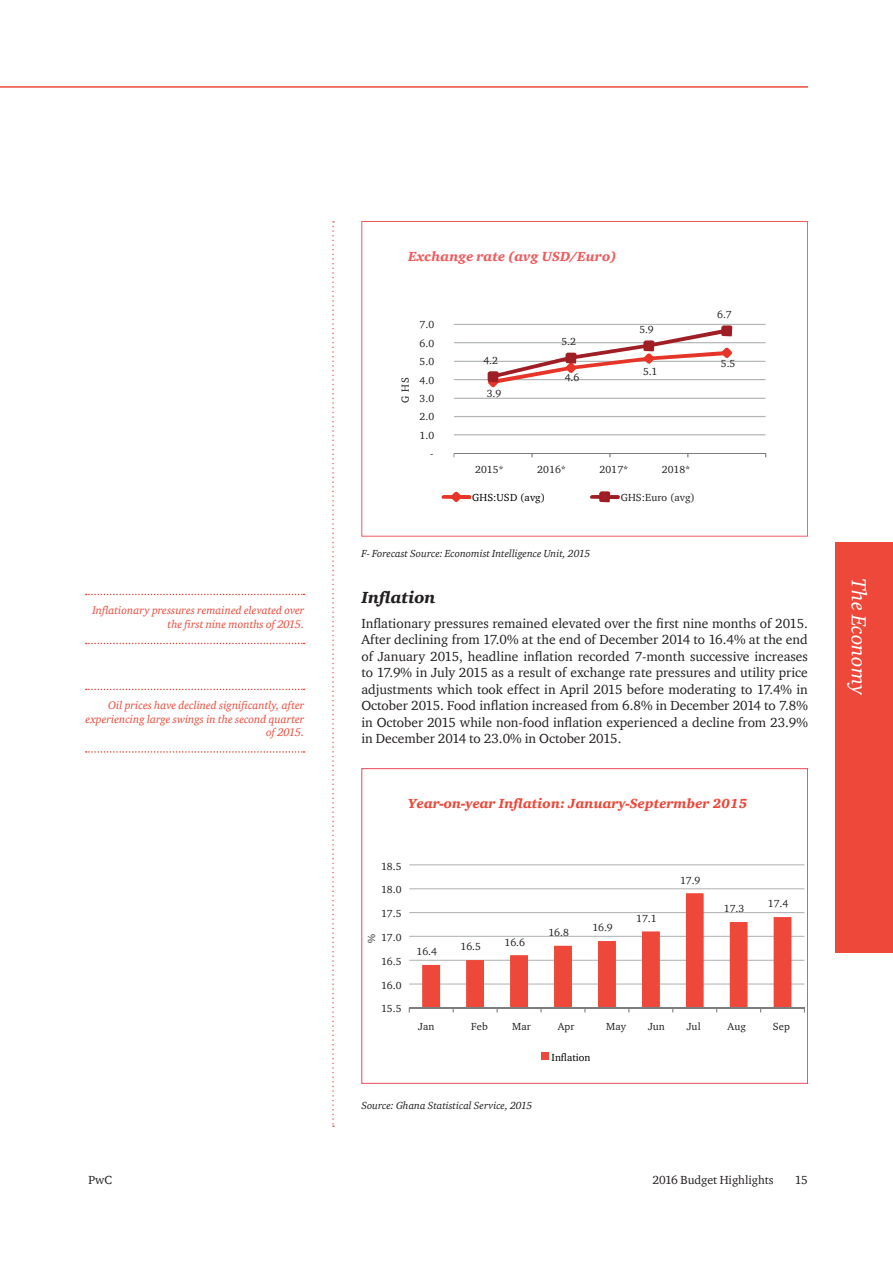
<style>
.page{position:relative;width:893px;height:1263px;background:#fff}
.page>*{position:absolute;margin:0;border:0;box-sizing:border-box;transform-origin:0 0}
.t1{font:italic 21px "ITC Charter Com";color:#fff}
.t2{font:italic 900 16.5px "ITC Charter Com";color:#231f20}
.t3{font:13.5px/16.5px "ITC Charter Com";color:#231f20;text-align:justify}
.t4{font:italic 900 13.5px "ITC Charter Com";letter-spacing:.005em;color:#ed4839}
.t5{font:italic 900 13.5px "ITC Charter Com";letter-spacing:.005em;color:#f05c5e}
.t6{font:12px "ITC Charter Com";color:#231f20}
.t7{font:italic 11.25px/13.5px "ITC Charter Com";color:#ed4839;text-align:right}
.t8{font:10.5px "ITC Charter Com";letter-spacing:.01em;color:#231f20}
.t9{font:italic 10.5px "ITC Charter Com";color:#231f20}
.t10{font:10.5px "ITC Charter Com";letter-spacing:.005em;color:#000001}
</style>
<div class="page">
<svg style="left:0;top:86px;width:808px;height:2px;background:#f17469"></svg>
<div style="left:836px;top:542px;width:57px;height:410px;background:#ed4839"></div>
<svg style="left:86px;top:594px;width:219px;height:1px"></svg>
<svg style="left:86px;top:643px;width:219px;height:1px"></svg>
<svg style="left:86px;top:689px;width:219px;height:1px"></svg>
<svg style="left:86px;top:751px;width:219px;height:2px"></svg>
<div style="left:361px;top:221px;width:447px;height:315px;border:1px solid #f05c5e"></div>
<hr style="left:454px;top:324px;width:311px;height:1px;background:#b3b6b6">
<hr style="left:454px;top:342px;width:311px;height:1px;background:#b3b6b6">
<hr style="left:454px;top:361px;width:311px;height:1px;background:#b3b6b6">
<hr style="left:454px;top:379px;width:311px;height:1px;background:#b3b6b6">
<hr style="left:454px;top:398px;width:311px;height:1px;background:#b3b6b6">
<hr style="left:454px;top:416px;width:311px;height:1px;background:#b3b6b6">
<hr style="left:454px;top:434px;width:311px;height:1px;background:#b3b6b6">
<hr style="left:454px;top:453px;width:311px;height:1px;background:#7b7e7f">
<svg style="left:488px;top:325px;width:244px;height:62px"></svg>
<svg style="left:441px;top:492px;width:30px;height:10px"></svg>
<svg style="left:590px;top:491px;width:30px;height:11px"></svg>
<div style="left:361px;top:768px;width:447px;height:316px;border:1px solid #ed495a"></div>
<hr style="left:409px;top:864px;width:395px;height:1px;background:#b3b6b6">
<hr style="left:409px;top:888px;width:395px;height:1px;background:#b3b6b6">
<hr style="left:409px;top:912px;width:395px;height:1px;background:#b3b6b6">
<hr style="left:409px;top:936px;width:395px;height:1px;background:#b3b6b6">
<hr style="left:409px;top:960px;width:395px;height:1px;background:#b3b6b6">
<hr style="left:409px;top:983px;width:395px;height:1px;background:#b3b6b6">
<hr style="left:409px;top:1007px;width:395px;height:1px;background:#7b7e7f">
<svg style="left:422px;top:893px;width:369px;height:119px"></svg>
<div style="left:541px;top:1052px;width:7px;height:8px;background:#ed4839"></div>
<svg style="left:332px;top:221px;width:2px;height:906px"></svg>
<p class="t7" style="left:92px;top:604px;width:213px">Inflationary pressures remained elevated over the first nine months of 2015.</p>
<p class="t7" style="left:85px;top:699px;width:220px">Oil prices have declined significantly, after experiencing large swings in the second quarter of 2015.</p>
<p class="t5" style="left:408px;top:248px;width:210px">Exchange rate (avg USD/Euro)</p>
<p class="t8" style="left:399px;top:403px;width:27px;rotate:-90deg">GHS</p>
<p class="t8" style="left:419px;top:318px;width:16px">7.0</p>
<p class="t8" style="left:419px;top:337px;width:16px">6.0</p>
<p class="t8" style="left:419px;top:355px;width:16px">5.0</p>
<p class="t8" style="left:419px;top:374px;width:16px">4.0</p>
<p class="t8" style="left:419px;top:392px;width:16px">3.0</p>
<p class="t8" style="left:419px;top:410px;width:16px">2.0</p>
<p class="t8" style="left:419px;top:429px;width:16px">1.0</p>
<p class="t8" style="left:430px;top:447px;width:5px">-</p>
<p class="t8" style="left:484px;top:353px;width:16px">4.2</p>
<p class="t8" style="left:487px;top:387px;width:16px">3.9</p>
<p class="t8" style="left:561px;top:335px;width:16px">5.2</p>
<p class="t8" style="left:565px;top:371px;width:16px">4.6</p>
<p class="t8" style="left:639px;top:323px;width:16px">5.9</p>
<p class="t8" style="left:643px;top:365px;width:16px">5.1</p>
<p class="t8" style="left:475px;top:463px;width:30px">2015*</p>
<p class="t8" style="left:537px;top:463px;width:30px">2016*</p>
<p class="t8" style="left:599px;top:463px;width:30px">2017*</p>
<p class="t8" style="left:662px;top:463px;width:30px">2018*</p>
<p class="t10" style="left:472px;top:491px;width:75px">GHS:USD (avg)</p>
<p class="t8" style="left:621px;top:491px;width:76px">GHS:Euro (avg)</p>
<p class="t8" style="left:717px;top:308px;width:16px">6.7</p>
<p class="t8" style="left:721px;top:357px;width:16px">5.5</p>
<p class="t9" style="left:361px;top:547px;width:230px">F- Forecast Source: Economist Intelligence Unit, 2015</p>
<p class="t2" style="left:361px;top:587px;width:76px">Inflation</p>
<p class="t3" style="left:361px;top:615px;width:448px">Inflationary pressures remained elevated over the first nine months of 2015.<br>After declining from 17.0% at the end of December 2014 to 16.4% at the end of January 2015, headline inflation recorded 7-month successive increases to 17.9% in July 2015 as a result of exchange rate pressures and utility price adjustments which took effect in April 2015 before moderating to 17.4% in October 2015. Food inflation increased from 6.8% in December 2014 to 7.8% in October 2015 while non-food inflation experienced a decline from 23.9% in December 2014 to 23.0% in October 2015.</p>
<p class="t4" style="left:408px;top:795px;width:341px">Year-on-year Inflation: January-Septermber 2015</p>
<p class="t8" style="left:381px;top:859px;width:22px">18.5</p>
<p class="t8" style="left:381px;top:883px;width:22px">18.0</p>
<p class="t8" style="left:381px;top:907px;width:22px">17.5</p>
<p class="t8" style="left:381px;top:931px;width:22px">17.0</p>
<p class="t8" style="left:365px;top:943px;width:10px;rotate:-90deg">%</p>
<p class="t8" style="left:381px;top:955px;width:22px">16.5</p>
<p class="t8" style="left:381px;top:979px;width:22px">16.0</p>
<p class="t8" style="left:381px;top:1002px;width:22px">15.5</p>
<p class="t8" style="left:417px;top:945px;width:22px">16.4</p>
<p class="t8" style="left:461px;top:940px;width:22px">16.5</p>
<p class="t8" style="left:504px;top:935px;width:22px">16.6</p>
<p class="t8" style="left:548px;top:926px;width:22px">16.8</p>
<p class="t8" style="left:592px;top:921px;width:22px">16.9</p>
<p class="t8" style="left:636px;top:912px;width:22px">17.1</p>
<p class="t8" style="left:680px;top:873px;width:22px">17.9</p>
<p class="t8" style="left:724px;top:902px;width:22px">17.3</p>
<p class="t8" style="left:768px;top:897px;width:22px">17.4</p>
<p class="t8" style="left:418px;top:1020px;width:18px">Jan</p>
<p class="t8" style="left:471px;top:1020px;width:18px">Feb</p>
<p class="t8" style="left:512px;top:1020px;width:20px">Mar</p>
<p class="t8" style="left:558px;top:1020px;width:18px">Apr</p>
<p class="t8" style="left:606px;top:1020px;width:21px">May</p>
<p class="t8" style="left:648px;top:1020px;width:18px">Jun</p>
<p class="t8" style="left:687px;top:1020px;width:15px">Jul</p>
<p class="t8" style="left:728px;top:1020px;width:20px">Aug</p>
<p class="t8" style="left:773px;top:1020px;width:18px">Sep</p>
<p class="t10" style="left:552px;top:1051px;width:40px">Inflation</p>
<p class="t9" style="left:361px;top:1099px;width:172px">Source: Ghana Statistical Service, 2015</p>
<p class="t6" style="left:88px;top:1172px;width:25px">PwC</p>
<p class="t6" style="left:652px;top:1172px;width:123px">2016 Budget Highlights</p>
<p class="t6" style="left:795px;top:1172px;width:14px">15</p>
<h1 class="t1" style="left:872px;top:578px;width:120px;rotate:90deg">The Economy</h1>
</div>
